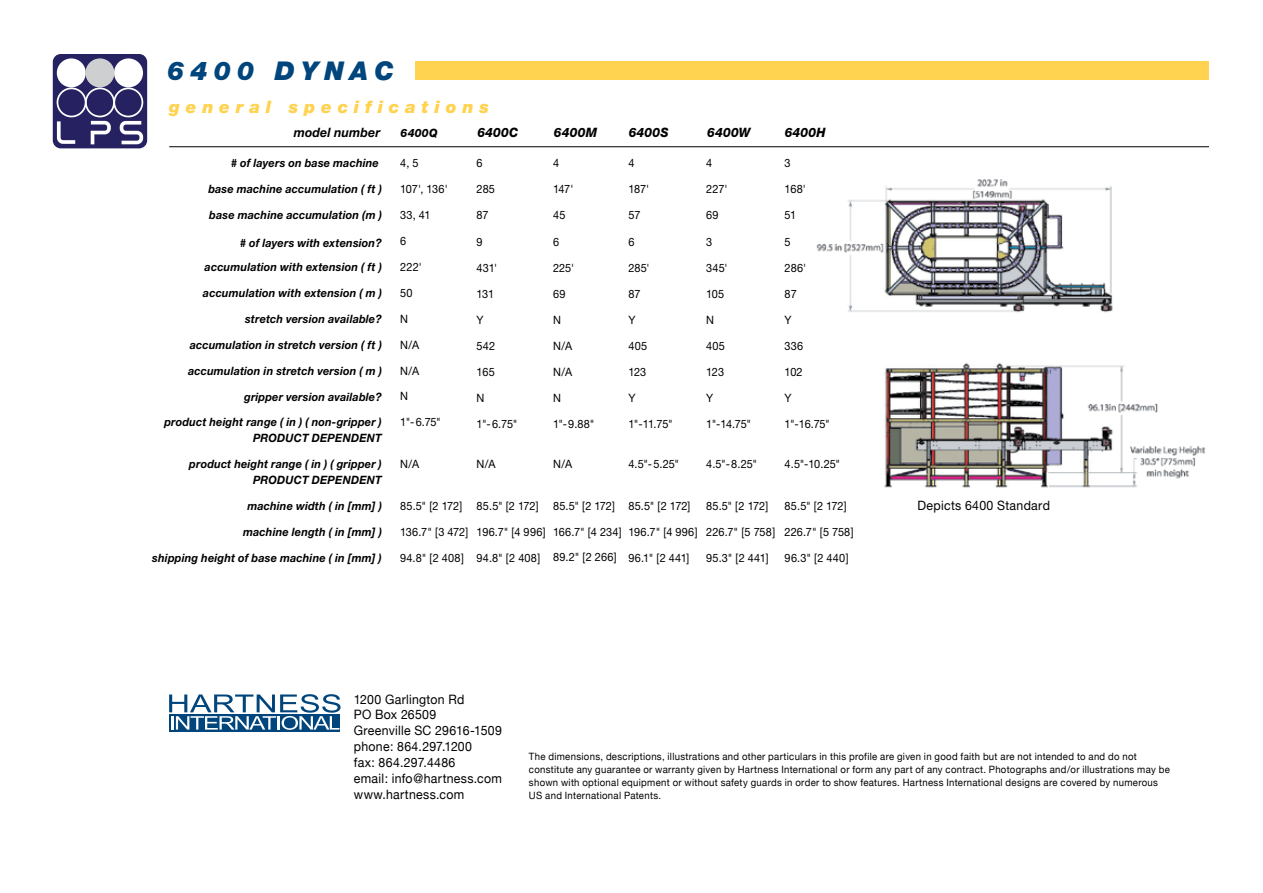
<style>
.page{position:relative;width:1263px;height:893px;background:#fff}
.page>*{position:absolute;margin:0;border:0;box-sizing:border-box;transform-origin:0 0}
.t1{font:italic 900 25.95px "Helvetica Neue";letter-spacing:.23em;color:#00457c}
.t2{font:italic 900 17.25px "Helvetica Neue";letter-spacing:.335em;color:#ffd24f}
.t3{font:12.9px/15.9px "Helvetica Neue";letter-spacing:.025em;color:#000;scale:.95 1}
.t4{font:italic 800 12.9px "Helvetica Neue";letter-spacing:.02em;color:#000;scale:.95 1}
.t5{font:12.9px "Helvetica Neue";letter-spacing:.025em;color:#000;scale:.95 1}
.t6{font:italic 700 12.9px "Helvetica Neue";letter-spacing:.015em;color:#000;scale:.95 1}
.t7{font:italic 700 11.55px/15.9px "Helvetica Neue";letter-spacing:.015em;color:#000;text-align:right;scale:.95 1}
.t8{font:11.55px "Helvetica Neue";letter-spacing:.005em;color:#000;scale:.95 1}
.t9{font:italic 800 11.55px "Helvetica Neue";letter-spacing:.02em;color:#000;scale:.95 1}
.t10{font:10.05px/12.9px "Helvetica Neue";letter-spacing:.03em;color:#000;scale:.95 1}
</style>
<div class="page">
<div style="left:53px;top:54px;width:94px;height:94px;background:#262261;border-radius:8px"></div>
<div style="left:57px;top:58px;width:29px;height:29px;background:#fff;border-radius:50%"></div>
<div style="left:114px;top:58px;width:29px;height:29px;background:#fff;border-radius:50%"></div>
<div style="left:85px;top:58px;width:29px;height:29px;background:#cecfd1;border-radius:50%"></div>
<svg style="left:57px;top:121px;width:18px;height:23px"></svg>
<svg style="left:91px;top:121px;width:20px;height:23px"></svg>
<svg style="left:120px;top:121px;width:23px;height:23px"></svg>
<div style="left:113px;top:87px;width:30px;height:30px;border:2px solid #fff;border-radius:50%"></div>
<div style="left:85px;top:87px;width:30px;height:30px;border:2px solid #fff;border-radius:50%"></div>
<div style="left:57px;top:87px;width:29px;height:30px;border:2px solid #fff;border-radius:50%"></div>
<div style="left:169px;top:714px;width:170px;height:18px;background:#00457c"></div>
<svg style="left:169px;top:694px;width:172px;height:36px"></svg>
<div style="left:415px;top:61px;width:793px;height:19px;background:#ffd24f"></div>
<img style="left:816px;top:179px;width:390px;height:309px">
<hr style="left:169px;top:146px;width:1039px;height:1px;background:#000">
<h1 class="t1" style="left:167px;top:54px;width:228px">6400 DYNAC</h1>
<h2 class="t2" style="left:169px;top:96px;width:321px">general specifications</h2>
<p class="t4" style="left:554px;top:125px;width:47px">6400M</p>
<p class="t4" style="left:629px;top:125px;width:44px">6400S</p>
<p class="t8" style="left:553px;top:156px;width:8px">4</p>
<p class="t8" style="left:553px;top:182px;width:23px">147'</p>
<p class="t8" style="left:553px;top:208px;width:15px">45</p>
<p class="t8" style="left:553px;top:235px;width:8px">6</p>
<p class="t8" style="left:553px;top:261px;width:24px">225'</p>
<p class="t8" style="left:553px;top:287px;width:15px">69</p>
<p class="t8" style="left:553px;top:313px;width:10px">N</p>
<p class="t8" style="left:553px;top:339px;width:22px">N/A</p>
<p class="t8" style="left:553px;top:365px;width:22px">N/A</p>
<p class="t8" style="left:553px;top:391px;width:10px">N</p>
<p class="t8" style="left:553px;top:417px;width:45px">1"-9.88"</p>
<p class="t8" style="left:553px;top:457px;width:22px">N/A</p>
<p class="t8" style="left:553px;top:499px;width:67px">85.5" [2 172]</p>
<p class="t8" style="left:553px;top:524px;width:74px">166.7" [4 234]</p>
<p class="t8" style="left:553px;top:550px;width:69px">89.2" [2 266]</p>
<p class="t9" style="left:401px;top:126px;width:40px">6400Q</p>
<p class="t4" style="left:477px;top:125px;width:45px">6400C</p>
<p class="t8" style="left:400px;top:156px;width:21px">4, 5</p>
<p class="t8" style="left:400px;top:182px;width:51px">107', 136'</p>
<p class="t8" style="left:400px;top:208px;width:33px">33, 41</p>
<p class="t8" style="left:400px;top:234px;width:8px">6</p>
<p class="t8" style="left:400px;top:260px;width:24px">222'</p>
<p class="t8" style="left:400px;top:286px;width:14px">50</p>
<p class="t8" style="left:400px;top:312px;width:10px">N</p>
<p class="t8" style="left:400px;top:338px;width:22px">N/A</p>
<p class="t8" style="left:400px;top:364px;width:22px">N/A</p>
<p class="t8" style="left:400px;top:389px;width:10px">N</p>
<p class="t8" style="left:400px;top:415px;width:44px">1"-6.75"</p>
<p class="t8" style="left:400px;top:457px;width:22px">N/A</p>
<p class="t8" style="left:400px;top:499px;width:67px">85.5" [2 172]</p>
<p class="t8" style="left:400px;top:525px;width:73px">136.7" [3 472]</p>
<p class="t8" style="left:400px;top:551px;width:68px">94.8" [2 408]</p>
<p class="t6" style="left:294px;top:125px;width:92px">model number</p>
<p class="t4" style="left:707px;top:125px;width:47px">6400W</p>
<p class="t8" style="left:706px;top:156px;width:8px">4</p>
<p class="t8" style="left:706px;top:182px;width:24px">227'</p>
<p class="t8" style="left:706px;top:208px;width:15px">69</p>
<p class="t8" style="left:706px;top:235px;width:8px">3</p>
<p class="t8" style="left:706px;top:261px;width:24px">345'</p>
<p class="t8" style="left:706px;top:287px;width:21px">105</p>
<p class="t8" style="left:706px;top:313px;width:10px">N</p>
<p class="t8" style="left:706px;top:339px;width:21px">405</p>
<p class="t8" style="left:706px;top:365px;width:20px">123</p>
<p class="t8" style="left:706px;top:391px;width:9px">Y</p>
<p class="t8" style="left:706px;top:417px;width:49px">1"-14.75"</p>
<p class="t8" style="left:706px;top:457px;width:55px">4.5"-8.25"</p>
<p class="t8" style="left:706px;top:499px;width:67px">85.5" [2 172]</p>
<p class="t8" style="left:706px;top:525px;width:74px">226.7" [5 758]</p>
<p class="t8" style="left:706px;top:551px;width:67px">95.3" [2 441]</p>
<p class="t8" style="left:628px;top:156px;width:8px">4</p>
<p class="t8" style="left:628px;top:182px;width:23px">187'</p>
<p class="t8" style="left:628px;top:208px;width:14px">57</p>
<p class="t8" style="left:628px;top:235px;width:8px">6</p>
<p class="t8" style="left:628px;top:261px;width:24px">285'</p>
<p class="t8" style="left:628px;top:287px;width:14px">87</p>
<p class="t8" style="left:628px;top:313px;width:9px">Y</p>
<p class="t8" style="left:628px;top:339px;width:21px">405</p>
<p class="t8" style="left:628px;top:365px;width:20px">123</p>
<p class="t8" style="left:628px;top:391px;width:9px">Y</p>
<p class="t8" style="left:628px;top:417px;width:48px">1"-11.75"</p>
<p class="t8" style="left:628px;top:457px;width:55px">4.5"-5.25"</p>
<p class="t8" style="left:628px;top:499px;width:67px">85.5" [2 172]</p>
<p class="t8" style="left:628px;top:525px;width:74px">196.7" [4 996]</p>
<p class="t8" style="left:628px;top:551px;width:66px">96.1" [2 441]</p>
<p class="t8" style="left:477px;top:156px;width:8px">6</p>
<p class="t8" style="left:477px;top:182px;width:21px">285</p>
<p class="t8" style="left:477px;top:208px;width:14px">87</p>
<p class="t8" style="left:477px;top:235px;width:8px">9</p>
<p class="t8" style="left:477px;top:261px;width:23px">431'</p>
<p class="t8" style="left:477px;top:287px;width:20px">131</p>
<p class="t8" style="left:477px;top:313px;width:9px">Y</p>
<p class="t8" style="left:477px;top:339px;width:21px">542</p>
<p class="t8" style="left:477px;top:365px;width:21px">165</p>
<p class="t8" style="left:477px;top:391px;width:10px">N</p>
<p class="t8" style="left:477px;top:417px;width:44px">1"-6.75"</p>
<p class="t8" style="left:477px;top:457px;width:22px">N/A</p>
<p class="t8" style="left:477px;top:499px;width:67px">85.5" [2 172]</p>
<p class="t8" style="left:477px;top:525px;width:74px">196.7" [4 996]</p>
<p class="t8" style="left:477px;top:551px;width:68px">94.8" [2 408]</p>
<p class="t7" style="left:231px;top:155px;width:157px"># of layers on base machine</p>
<p class="t7" style="left:208px;top:181px;width:184px">base machine accumulation ( ft )</p>
<p class="t7" style="left:209px;top:207px;width:183px">base machine accumulation (m )</p>
<p class="t7" style="left:205px;top:230px;width:188px;line-height:24.5px"># of layers with extension? accumulation with extension ( ft )</p>
<p class="t7" style="left:203px;top:285px;width:190px">accumulation with extension ( m )</p>
<p class="t7" style="left:245px;top:310px;width:145px">stretch version available?</p>
<p class="t7" style="left:190px;top:336px;width:204px">accumulation in stretch version ( ft )</p>
<p class="t7" style="left:188px;top:362px;width:206px">accumulation in stretch version ( m )</p>
<p class="t7" style="left:244px;top:388px;width:147px">gripper version available?</p>
<p class="t7" style="left:164px;top:414px;width:231px">product height range ( in ) ( non-gripper )<br>PRODUCT DEPENDENT</p>
<p class="t7" style="left:189px;top:456px;width:204px">product height range ( in ) ( gripper )<br>PRODUCT DEPENDENT</p>
<p class="t7" style="left:247px;top:498px;width:143px">machine width ( in [mm] )</p>
<p class="t7" style="left:243px;top:523px;width:148px">machine length ( in [mm] )</p>
<p class="t7" style="left:152px;top:549px;width:243px">shipping height of base machine ( in [mm] )</p>
<p class="t4" style="left:785px;top:125px;width:45px">6400H</p>
<p class="t8" style="left:785px;top:156px;width:8px">3</p>
<p class="t8" style="left:785px;top:182px;width:24px">168'</p>
<p class="t8" style="left:785px;top:208px;width:14px">51</p>
<p class="t8" style="left:785px;top:235px;width:8px">5</p>
<p class="t8" style="left:785px;top:261px;width:24px">286'</p>
<p class="t8" style="left:785px;top:287px;width:14px">87</p>
<p class="t8" style="left:785px;top:313px;width:9px">Y</p>
<p class="t8" style="left:785px;top:339px;width:21px">336</p>
<p class="t8" style="left:785px;top:365px;width:21px">102</p>
<p class="t8" style="left:785px;top:391px;width:9px">Y</p>
<p class="t8" style="left:785px;top:417px;width:49px">1"-16.75"</p>
<p class="t8" style="left:785px;top:457px;width:60px">4.5"-10.25"</p>
<p class="t8" style="left:785px;top:499px;width:67px">85.5" [2 172]</p>
<p class="t8" style="left:785px;top:525px;width:74px">226.7" [5 758]</p>
<p class="t8" style="left:785px;top:551px;width:69px">96.3" [2 440]</p>
<p class="t5" style="left:917px;top:498px;width:141px">Depicts 6400 Standard</p>
<p class="t3" style="left:354px;top:691px;width:158px">1200 Garlington Rd<br>PO Box 26509<br>Greenville SC 29616-1509 phone: 864.297.1200<br>fax: 864.297.4486<br>email: info@hartness.com www.hartness.com</p>
<p class="t10" style="left:529px;top:750px;width:676px">The dimensions, descriptions, illustrations and other particulars in this profile are given in good faith but are not intended to and do not constitute any guarantee or warranty given by Hartness International or form any part of any contract. Photographs and/or illustrations may be shown with optional equipment or without safety guards in order to show features. Hartness International designs are covered by numerous US and International Patents.</p>
</div>
